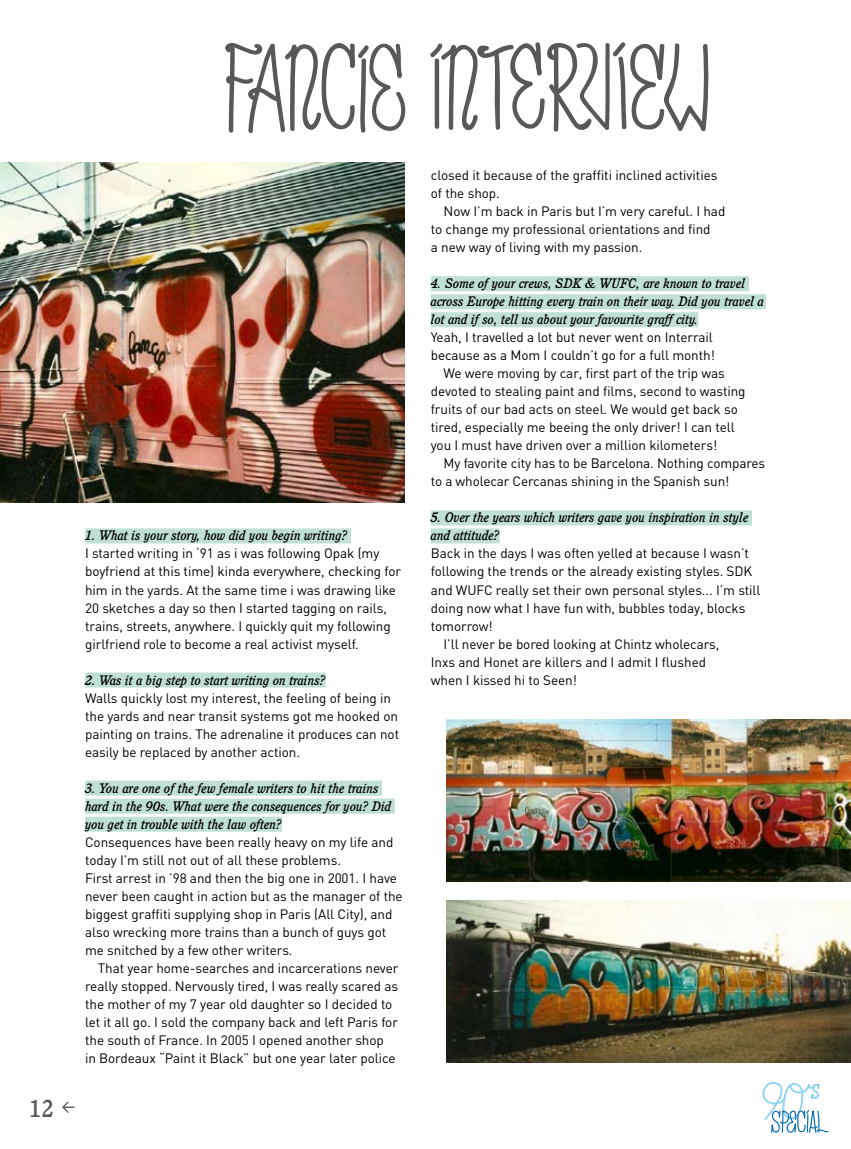
<style>
.page{position:relative;width:851px;height:1149px;background:#fff}
.page>*{position:absolute;margin:0;border:0;box-sizing:border-box;transform-origin:0 0}
.t1{font:500 24px "Cushing";color:#58585a}
.t2{font:13.5px/18px "DIN";letter-spacing:-.005em;color:#000}
.t3{font:italic 500 13.5px/18px "Cushing";letter-spacing:-.005em;color:#000}
</style>
<div class="page">
<div style="left:85px;top:528px;width:266px;height:15px;background:#bfe0d2"></div>
<div style="left:85px;top:672px;width:240px;height:15px;background:#bfe0d2"></div>
<div style="left:85px;top:780px;width:297px;height:15px;background:#bfe0d2"></div>
<div style="left:85px;top:798px;width:309px;height:15px;background:#bfe0d2"></div>
<div style="left:85px;top:816px;width:197px;height:15px;background:#bfe0d2"></div>
<div style="left:431px;top:276px;width:318px;height:15px;background:#bfe0d2"></div>
<div style="left:431px;top:294px;width:334px;height:15px;background:#bfe0d2"></div>
<div style="left:431px;top:312px;width:267px;height:15px;background:#bfe0d2"></div>
<div style="left:431px;top:510px;width:321px;height:15px;background:#bfe0d2"></div>
<div style="left:431px;top:528px;width:68px;height:15px;background:#bfe0d2"></div>
<img style="left:446px;top:719px;width:404px;height:162px">
<img style="left:0;top:162px;width:404px;height:340px">
<svg style="left:430px;top:42px;width:279px;height:90px"></svg>
<img style="left:446px;top:900px;width:404px;height:162px">
<svg style="left:225px;top:42px;width:181px;height:91px"></svg>
<svg style="left:762px;top:1082px;width:67px;height:51px"></svg>
<p class="t3" style="left:85px;top:526px;width:264px">1. What is your story, how did you begin writing?</p>
<p class="t2" style="left:85px;top:544px;width:317px">I started writing in ‘91 as i was following Opak (my boyfriend at this time) kinda everywhere, checking for him in the yards. At the same time i was drawing like 20 sketches a day so then I started tagging on rails, trains, streets, anywhere. I quickly quit my following girlfriend role to become a real activist myself.</p>
<p class="t3" style="left:85px;top:670px;width:242px">2. Was it a big step to start writing on trains?</p>
<p class="t2" style="left:85px;top:688px;width:315px">Walls quickly lost my interest, the feeling of being in the yards and near transit systems got me hooked on painting on trains. The adrenaline it produces can not easily be replaced by another action.</p>
<p class="t3" style="left:85px;top:778px;width:307px">3. You are one of the few female writers to hit the trains hard in the 90s. What were the consequences for you? Did you get in trouble with the law often?</p>
<p class="t2" style="left:85px;top:832px;width:319px">Consequences have been really heavy on my life and today I’m still not out of all these problems.<br>First arrest in ’98 and then the big one in 2001. I have never been caught in action but as the manager of the biggest graffiti supplying shop in Paris (All City), and also wrecking more trains than a bunch of guys got me snitched by a few other writers.</p>
<p class="t2" style="left:85px;top:958px;width:315px;text-indent:13px">That year home-searches and incarcerations never really stopped. Nervously tired, I was really scared as the mother of my 7 year old daughter so I decided to let it all go. I sold the company back and left Paris for the south of France. In 2005 I opened another shop<br>in Bordeaux “Paint it Black” but one year later police</p>
<h1 class="t1" style="left:29px;top:1093px;width:48px">12 <sup>&lt;</sup></h1>
<p class="t2" style="left:431px;top:166px;width:288px">closed it because of the graffiti inclined activities of the shop.</p>
<p class="t2" style="left:431px;top:202px;width:296px;text-indent:13px">Now I’m back in Paris but I’m very careful. I had to change my professional orientations and find<br>a new way of living with my passion.</p>
<p class="t3" style="left:431px;top:274px;width:335px">4. Some of your crews, SDK &amp; WUFC, are known to travel across Europe hitting every train on their way. Did you travel a lot and if so, tell us about your favourite graff city.</p>
<p class="t2" style="left:431px;top:328px;width:283px">Yeah, I travelled a lot but never went on Interrail</p>
<p class="t2" style="left:431px;top:346px;width:286px">because as a Mom I couldn’t go for a full month!</p>
<p class="t2" style="left:443px;top:364px;width:283px">We were moving by car, first part of the trip was</p>
<p class="t2" style="left:431px;top:382px;width:316px">devoted to stealing paint and films, second to wasting</p>
<p class="t2" style="left:431px;top:400px;width:308px">fruits of our bad acts on steel. We would get back so</p>
<p class="t2" style="left:431px;top:418px;width:305px">tired, especially me beeing the only driver! I can tell</p>
<p class="t2" style="left:431px;top:436px;width:288px">you I must have driven over a million kilometers!</p>
<p class="t2" style="left:443px;top:454px;width:323px">My favorite city has to be Barcelona. Nothing compares</p>
<p class="t2" style="left:431px;top:472px;width:300px">to a wholecar Cercanas shining in the Spanish sun!</p>
<p class="t3" style="left:431px;top:508px;width:319px">5. Over the years which writers gave you inspiration in style and attitude?</p>
<p class="t2" style="left:431px;top:544px;width:319px">Back in the days I was often yelled at because I wasn’t</p>
<p class="t2" style="left:431px;top:562px;width:323px">following the trends or the already existing styles. SDK</p>
<p class="t2" style="left:431px;top:580px;width:331px">and WUFC really set their own personal styles... I’m still</p>
<p class="t2" style="left:431px;top:598px;width:316px">doing now what I have fun with, bubbles today, blocks</p>
<p class="t2" style="left:431px;top:616px;width:64px">tomorrow!</p>
<p class="t2" style="left:443px;top:634px;width:277px">I’ll never be bored looking at Chintz wholecars,</p>
<p class="t2" style="left:431px;top:652px;width:277px">Inxs and Honet are killers and I admit I flushed</p>
<p class="t2" style="left:431px;top:670px;width:148px">when I kissed hi to Seen!</p>
</div>
